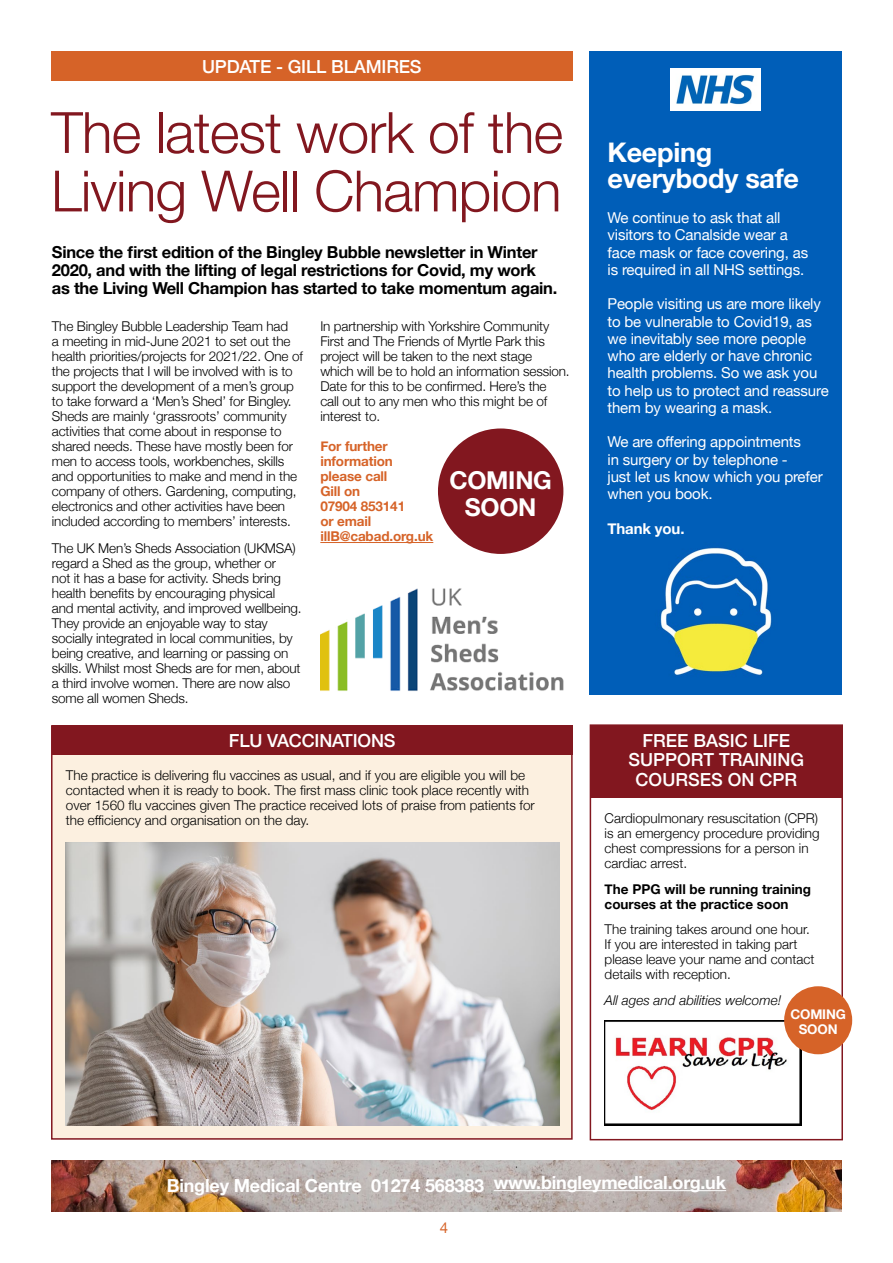
<style>
.page{position:relative;width:893px;height:1263px;background:#fff}
.page>*{position:absolute;margin:0;border:0;box-sizing:border-box;transform-origin:0 0}
.t1{font:300 57px/58.5px "Helvetica Neue";letter-spacing:-.015em;color:#82171f}
.t2{font:700 27px/25.5px "Helvetica Neue";letter-spacing:-.01em;color:#fff}
.t3{font:700 24.6px/27px "Helvetica Neue";letter-spacing:-.01em;color:#fff;text-align:center}
.t4{font:500 18px/19.5px "Helvetica Neue";color:#fff;text-align:center}
.t5{font:700 18px "Helvetica Neue";letter-spacing:-.01em;color:#fff}
.t6{font:700 16.5px/18px "Helvetica Neue";letter-spacing:-.015em;color:#000}
.t7{font:15px/17.2px "Helvetica Neue";letter-spacing:-.01em;color:#fff}
.t8{font:700 15px "Helvetica Neue";letter-spacing:-.01em;color:#fff}
.t9{font:15px "Helvetica Neue";color:#d66328}
.t10{font:300 13.5px/15px "Helvetica Neue";letter-spacing:-.01em;color:#000}
.t11{font:700 13.5px/15px "Helvetica Neue";letter-spacing:-.01em;color:#d66328}
.t12{font:700 13.5px/15px "Helvetica Neue";color:#000}
.t13{font:italic 300 13.5px "Helvetica Neue";color:#000}
.t14{font:700 13.35px/14.7px "Helvetica Neue";letter-spacing:-.01em;color:#fff;text-align:center}
</style>
<div class="page">
<img style="left:51px;top:1161px;width:791px;height:51px">
<div style="left:51px;top:725px;width:522px;height:415px;background:#fcf0e0;border:2px solid #82171f"></div>
<hr style="left:494px;top:1190px;width:232px;height:1px;background:#fff">
<hr style="left:320px;top:542px;width:113px;height:1px;background:#d66328">
<div style="left:51px;top:51px;width:522px;height:30px;background:#d66328"></div>
<img style="left:320px;top:588px;width:244px;height:103px">
<div style="left:590px;top:303px;width:252px;height:391px;background:#005eb8"></div>
<div style="left:590px;top:51px;width:252px;height:252px;background:#005eb8"></div>
<img style="left:671px;top:69px;width:90px;height:41px">
<div style="left:590px;top:724px;width:253px;height:416px;border:2px solid #82171f"></div>
<img style="left:66px;top:842px;width:493px;height:283px">
<div style="left:52px;top:725px;width:521px;height:30px;background:#82171f"></div>
<div style="left:591px;top:725px;width:251px;height:73px;background:#82171f"></div>
<div style="left:438px;top:428px;width:125px;height:126px;background:#82171f;border-radius:50%"></div>
<img style="left:605px;top:1020px;width:197px;height:105px">
<div style="left:784px;top:986px;width:68px;height:68px;background:#d66328;border-radius:50%"></div>
<h3 class="t4" style="left:202px;top:55px;width:221px">UPDATE - GILL BLAMIRES</h3>
<h1 class="t1" style="left:51px;top:99px;width:514px">The latest work of the<br>Living Well Champion</h1>
<p class="t6" style="left:52px;top:244px;width:507px">Since the first edition of the Bingley Bubble newsletter in Winter<br>2020, and with the lifting of legal restrictions for Covid, my work as the Living Well Champion has started to take momentum again.</p>
<p class="t10" style="left:52px;top:318px;width:253px">The Bingley Bubble Leadership Team had<br>a meeting in mid-June 2021 to set out the health priorities/projects for 2021/22. One of the projects that I will be involved with is to support the development of a men’s group to take forward a ‘Men’s Shed’ for Bingley.<br>Sheds are mainly ‘grassroots’ community activities that come about in response to shared needs. These have mostly been for men to access tools, workbenches, skills and opportunities to make and mend in the company of others. Gardening, computing, electronics and other activities have been included according to members’ interests.</p>
<p class="t10" style="left:52px;top:540px;width:251px">The UK Men’s Sheds Association (UKMSA) regard a Shed as the group, whether or<br>not it has a base for activity. Sheds bring health benefits by encouraging physical<br>and mental activity, and improved wellbeing.<br>They provide an enjoyable way to stay socially integrated in local communities, by being creative, and learning or passing on skills. Whilst most Sheds are for men, about a third involve women. There are now also some all women Sheds.</p>
<p class="t10" style="left:320px;top:318px;width:251px">In partnership with Yorkshire Community First and The Friends of Myrtle Park this project will be taken to the next stage<br>which will be to hold an information session.<br>Date for this to be confirmed. Here’s the<br>call out to any men who this might be of interest to.</p>
<p class="t11" style="left:320px;top:439px;width:114px">For further information please call<br>Gill on<br>07904 853141<br>or email illB@cabad.org.uk</p>
<h3 class="t3" style="left:449px;top:467px;width:104px">COMING<br>SOON</h3>
<h2 class="t2" style="left:607px;top:141px;width:193px">Keeping everybody safe</h2>
<p class="t7" style="left:607px;top:210px;width:202px">We continue to ask that all visitors to Canalside wear a face mask or face covering, as is required in all NHS settings.</p>
<p class="t7" style="left:607px;top:296px;width:223px">People visiting us are more likely to be vulnerable to Covid19, as we inevitably see more people who are elderly or have chronic health problems. So we ask you to help us to protect and reassure them by wearing a mask.</p>
<p class="t7" style="left:607px;top:434px;width:217px">We are offering appointments<br>in surgery or by telephone -<br>just let us know which you prefer when you book.</p>
<p class="t8" style="left:607px;top:517px;width:79px">Thank you.</p>
<h3 class="t4" style="left:229px;top:729px;width:168px">FLU VACCINATIONS</h3>
<h3 class="t4" style="left:629px;top:729px;width:177px">FREE BASIC LIFE<br>SUPPORT TRAINING<br>COURSES ON CPR</h3>
<p class="t10" style="left:66px;top:766px;width:470px">The practice is delivering flu vaccines as usual, and if you are eligible you will be contacted when it is ready to book. The first mass clinic took place recently with over 1560 flu vaccines given The practice received lots of praise from patients for the efficiency and organisation on the day.</p>
<p class="t10" style="left:605px;top:810px;width:217px">Cardiopulmonary resuscitation (CPR) is an emergency procedure providing chest compressions for a person in cardiac arrest.</p>
<p class="t12" style="left:605px;top:882px;width:208px">The PPG will be running training courses at the practice soon</p>
<p class="t10" style="left:605px;top:921px;width:211px">The training takes around one hour.<br>If you are interested in taking part please leave your name and contact details with reception.</p>
<p class="t13" style="left:605px;top:989px;width:178px">All ages and abilities welcome!</p>
<p class="t14" style="left:790px;top:1007px;width:57px">COMING<br>SOON</p>
<h3 class="t5" style="left:167px;top:1171px;width:561px">Bingley Medical Centre 01274 568383 www.bingleymedical.org.uk</h3>
<p class="t9" style="left:440px;top:1216px;width:10px">4</p>
</div>
